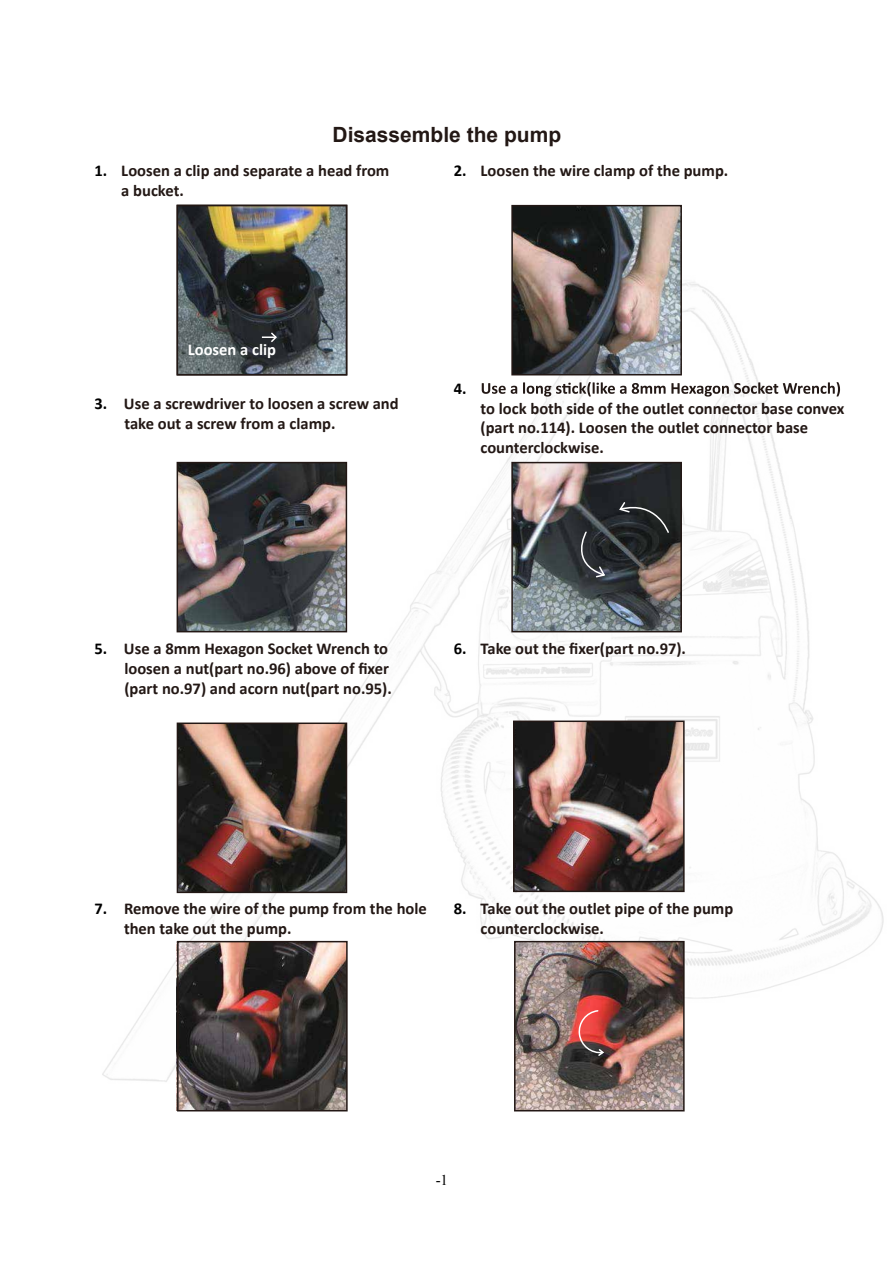
<style>
.page{position:relative;width:893px;height:1263px;background:#fff}
.page>*{position:absolute;margin:0;border:0;box-sizing:border-box;transform-origin:0 0}
.t1{font:700 21px "Arial";color:#231815}
.t2{font:700 16.5px/19.8px "Calibri";color:#231815}
.t3{font:700 16.5px "Calibri";color:#fff}
.t4{font:700 16.5px "Calibri";color:#000}
.t5{font:15px "Times New Roman";color:#000}
.s1{color:#000}
</style>
<div class="page">
<img style="left:102px;top:275px;width:782px;height:837px">
<img style="left:180px;top:208px;width:164px;height:164px">
<svg style="left:482px;top:382px;width:358px;height:15px"></svg>
<div style="left:177px;top:205px;width:170px;height:170px;border:2px solid #231815"></div>
<img style="left:514px;top:208px;width:165px;height:164px">
<div style="left:511px;top:205px;width:171px;height:170px;border:2px solid #231815"></div>
<img style="left:180px;top:465px;width:164px;height:164px">
<div style="left:177px;top:462px;width:170px;height:170px;border:2px solid #231815"></div>
<img style="left:514px;top:465px;width:165px;height:164px">
<div style="left:511px;top:462px;width:171px;height:170px;border:2px solid #231815"></div>
<img style="left:523px;top:463px;width:158px;height:115px">
<img style="left:180px;top:725px;width:164px;height:165px">
<div style="left:177px;top:722px;width:170px;height:171px;border:2px solid #231815"></div>
<img style="left:516px;top:723px;width:166px;height:166px">
<div style="left:513px;top:720px;width:172px;height:172px;border:2px solid #231815"></div>
<img style="left:180px;top:944px;width:165px;height:164px">
<div style="left:177px;top:941px;width:171px;height:170px;border:2px solid #231815"></div>
<svg style="left:262px;top:331px;width:16px;height:13px"></svg>
<img style="left:517px;top:944px;width:165px;height:164px">
<svg style="left:576px;top:1009px;width:29px;height:48px"></svg>
<div style="left:514px;top:941px;width:171px;height:170px;border:2px solid #231815"></div>
<p class="t1" style="left:333px;top:121px;width:230px">Disassemble the pump</p>
<p class="t2" style="left:121px;top:160px;width:270px;text-indent:-27px"><span class="s1">1.</span> Loosen a clip and separate a head from a bucket.</p>
<p class="t2" style="left:481px;top:160px;width:249px">Loosen the wire clamp of the pump.</p>
<p class="t4" style="left:454px;top:160px;width:14px">2.</p>
<p class="t3" style="left:188px;top:339px;width:90px">Loosen a clip</p>
<p class="t2" style="left:124px;top:393px;width:276px;text-indent:-30px"><span class="s1">3.</span> Use a screwdriver to loosen a screw and take out a screw from a clamp.</p>
<p class="t4" style="left:454px;top:378px;width:14px">4.</p>
<p class="t2" style="left:481px;top:398px;width:366px">to lock both side of the outlet connector base convex (part no.114). Loosen the outlet connector base counterclockwise.</p>
<p class="t2" style="left:124px;top:639px;width:269px;text-indent:-30px"><span class="s1">5.</span> Use a 8mm Hexagon Socket Wrench to loosen a nut(part no.96) above of fixer (part no.97) and acorn nut(part no.95).</p>
<p class="t2" style="left:454px;top:639px;width:234px"><span class="s1">6.</span> Take out the fixer(part no.97).</p>
<p class="t2" style="left:124px;top:899px;width:304px;text-indent:-30px"><span class="s1">7.</span> Remove the wire of the pump from the hole then take out the pump.</p>
<p class="t2" style="left:481px;top:899px;width:254px;text-indent:-27px"><span class="s1">8.</span> Take out the outlet pipe of the pump counterclockwise.</p>
<p class="t5" style="left:436px;top:1170px;width:14px">-1</p>
</div>
